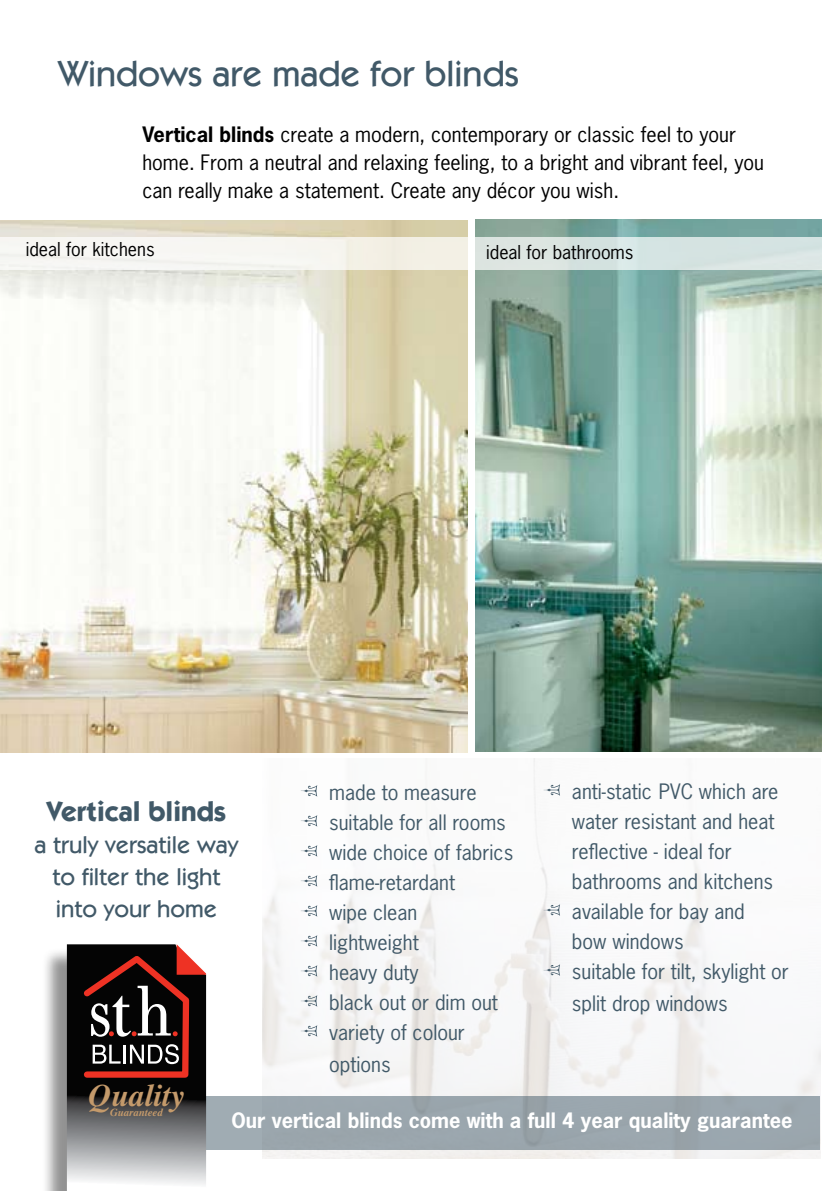
<style>
.page{position:relative;width:840px;height:1191px;background:#fff}
.page>*{position:absolute;margin:0;border:0;box-sizing:border-box;transform-origin:0 0}
.t1{font:500 36px "Itc Kabel";color:#415968}
.t2{font:italic 700 31.4px "Times";color:#c49a6b}
.t3{font:700 28px "Itc Kabel";color:#415968}
.t4{font:500 24px/32px "Itc Kabel";color:#415968;text-align:center}
.t5{font:20px/30px "News Gothic Std";color:#415968}
.t6{font:20px/28px "News Gothic Std";color:#000}
.t7{font:700 20px "News Gothic Std";color:#fff}
.t8{font:18px "News Gothic Std";color:#000}
.t9{font:italic 700 10.8px "Times";color:#c49a6b}
.s1{font-weight:700}
</style>
<div class="page">
<img style="left:262px;top:758px;width:558px;height:400px">
<img style="left:475px;top:220px;width:346px;height:531px">
<img style="left:0;top:220px;width:467px;height:532px">
<svg style="left:543px;top:784px;width:16px;height:11px"></svg>
<svg style="left:543px;top:904px;width:16px;height:11px"></svg>
<svg style="left:543px;top:964px;width:16px;height:11px"></svg>
<svg style="left:300px;top:785px;width:17px;height:11px"></svg>
<svg style="left:300px;top:815px;width:17px;height:11px"></svg>
<svg style="left:300px;top:845px;width:17px;height:11px"></svg>
<svg style="left:300px;top:875px;width:17px;height:11px"></svg>
<svg style="left:300px;top:905px;width:17px;height:11px"></svg>
<svg style="left:300px;top:935px;width:17px;height:11px"></svg>
<svg style="left:300px;top:965px;width:17px;height:11px"></svg>
<svg style="left:300px;top:995px;width:17px;height:11px"></svg>
<svg style="left:300px;top:1025px;width:17px;height:11px"></svg>
<svg style="left:0;top:237px;width:822px;height:32px"></svg>
<div style="left:200px;top:1096px;width:619px;height:54px;background:#9ba6ae"></div>
<div style="left:41px;top:946px;width:160px;height:245px;background:#000;opacity:.43"></div>
<svg style="left:67px;top:944px;width:139px;height:247px;background:#5d5050"></svg>
<h1 class="t1" style="left:58px;top:53px;width:462px">Windows are made for blinds</h1>
<p class="t6" style="left:142px;top:120px;width:622px"><span class="s1">Vertical blinds</span> create a modern, contemporary or classic feel to your home. From a neutral and relaxing feeling, to a bright and vibrant feel, you can really make a statement. Create any décor you wish.</p>
<p class="t8" style="left:26px;top:238px;width:130px">ideal for kitchens</p>
<p class="t8" style="left:486px;top:240px;width:149px">ideal for bathrooms</p>
<h3 class="t3" style="left:47px;top:794px;width:181px">Vertical blinds</h3>
<p class="t4" style="left:34px;top:828px;width:205px">a truly versatile way to filter the light into your home</p>
<p class="t5" style="left:329px;top:777px;width:185px">made to measure suitable for all rooms wide choice of fabrics flame-retardant<br>wipe clean<br>lightweight<br>heavy duty<br>black out or dim out variety of colour</p>
<p class="t5" style="left:329px;top:1049px;width:63px">options</p>
<p class="t5" style="left:571px;top:776px;width:218px">anti-static PVC which are water resistant and heat reflective - ideal for bathrooms and kitchens available for bay and<br>bow windows<br>suitable for tilt, skylight or</p>
<p class="t5" style="left:571px;top:988px;width:157px">split drop windows</p>
<h2 class="t2" style="left:88px;top:1065px;width:97px">Quality</h2>
<p class="t9" style="left:110px;top:1102px;width:54px">Guaranteed</p>
<p class="t7" style="left:231px;top:1107px;width:562px">Our vertical blinds come with a full 4 year quality guarantee</p>
</div>
